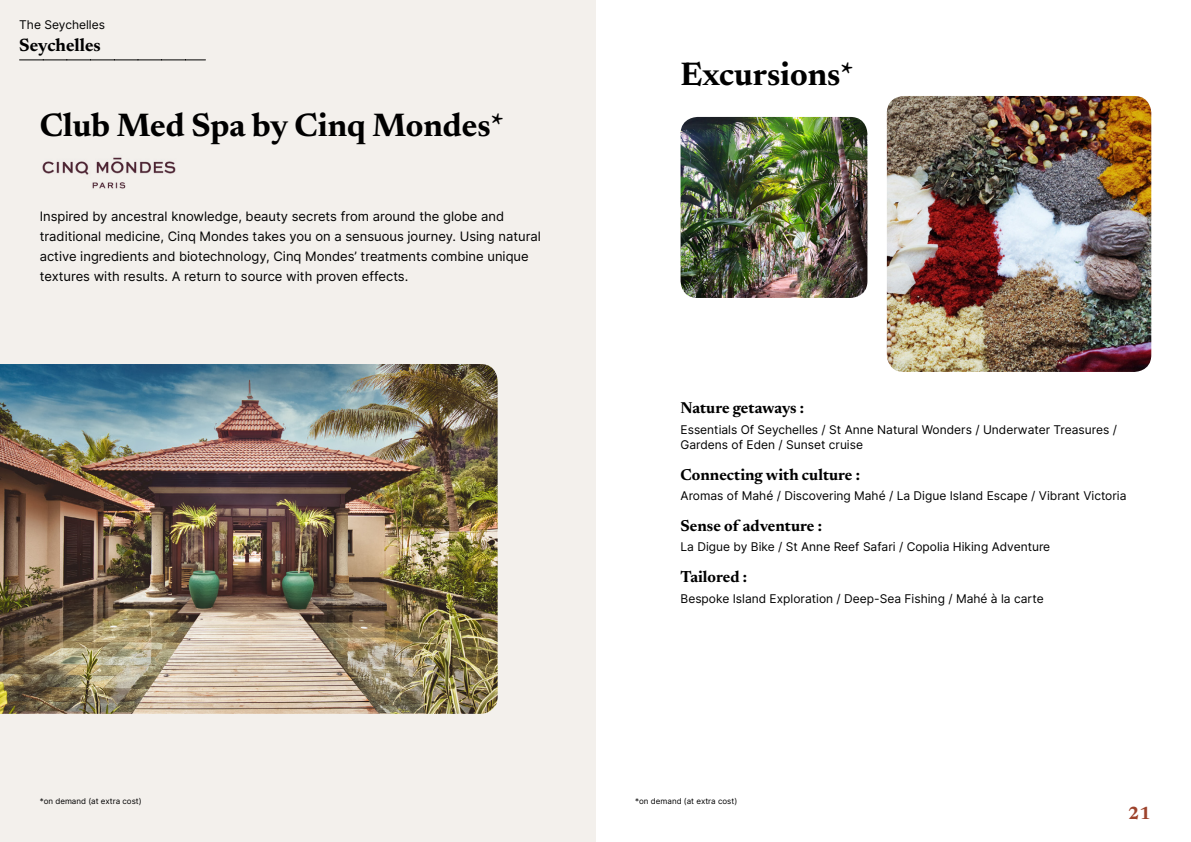
<style>
.page{position:relative;width:1191px;height:842px;background:#fff}
.page>*{position:absolute;margin:0;border:0;box-sizing:border-box;transform-origin:0 0}
.t1{font:700 33px "Newsreader 24 pt";color:#000}
.t2{font:700 18px "Newsreader 24 pt";color:#000}
.t3{font:700 18px "Newsreader 24 pt";color:#9d432c}
.t4{font:700 16px "Newsreader 24 pt";color:#000}
.t5{font:13px/20px "Inter";color:#000}
.t6{font:12px/15px "Inter";color:#000}
.t7{font:8px "Inter";color:#000}
</style>
<div class="page">
<div style="left:0;top:0;width:595px;height:842px;background:#f3f0ec"></div>
<img style="left:0;top:364px;width:497px;height:350px">
<img style="left:680px;top:117px;width:187px;height:181px">
<img style="left:887px;top:96px;width:264px;height:276px">
<svg style="left:20px;top:60px;width:185px;height:1px"></svg>
<img style="left:42px;top:157px;width:134px;height:32px">
<p class="t6" style="left:19px;top:16px;width:87px">The Seychelles</p>
<h2 class="t2" style="left:19px;top:32px;width:83px">Seychelles</h2>
<h1 class="t1" style="left:40px;top:101px;width:466px">Club Med Spa by Cinq Mondes*</h1>
<p class="t5" style="left:40px;top:206px;width:503px">Inspired by ancestral knowledge, beauty secrets from around the globe and traditional medicine, Cinq Mondes takes you on a sensuous journey. Using natural active ingredients and biotechnology, Cinq Mondes’ treatments combine unique textures with results. A return to source with proven effects.</p>
<p class="t7" style="left:40px;top:795px;width:104px">*on demand (at extra cost)</p>
<h1 class="t1" style="left:680px;top:50px;width:175px">Excursions*</h1>
<h3 class="t4" style="left:680px;top:397px;width:125px">Nature getaways :</h3>
<p class="t6" style="left:680px;top:422px;width:438px">Essentials Of Seychelles / St Anne Natural Wonders / Underwater Treasures /<br>Gardens of Eden / Sunset cruise</p>
<h3 class="t4" style="left:680px;top:463px;width:181px">Connecting with culture :</h3>
<p class="t6" style="left:680px;top:488px;width:447px">Aromas of Mahé / Discovering Mahé / La Digue Island Escape / Vibrant Victoria</p>
<h3 class="t4" style="left:680px;top:514px;width:143px">Sense of adventure :</h3>
<p class="t6" style="left:680px;top:539px;width:371px">La Digue by Bike / St Anne Reef Safari / Copolia Hiking Adventure</p>
<h3 class="t4" style="left:680px;top:565px;width:68px">Tailored :</h3>
<p class="t6" style="left:680px;top:590px;width:364px">Bespoke Island Exploration / Deep-Sea Fishing / Mahé à la carte</p>
<p class="t7" style="left:635px;top:795px;width:104px">*on demand (at extra cost)</p>
<h2 class="t3" style="left:1128px;top:800px;width:24px">21</h2>
</div>
